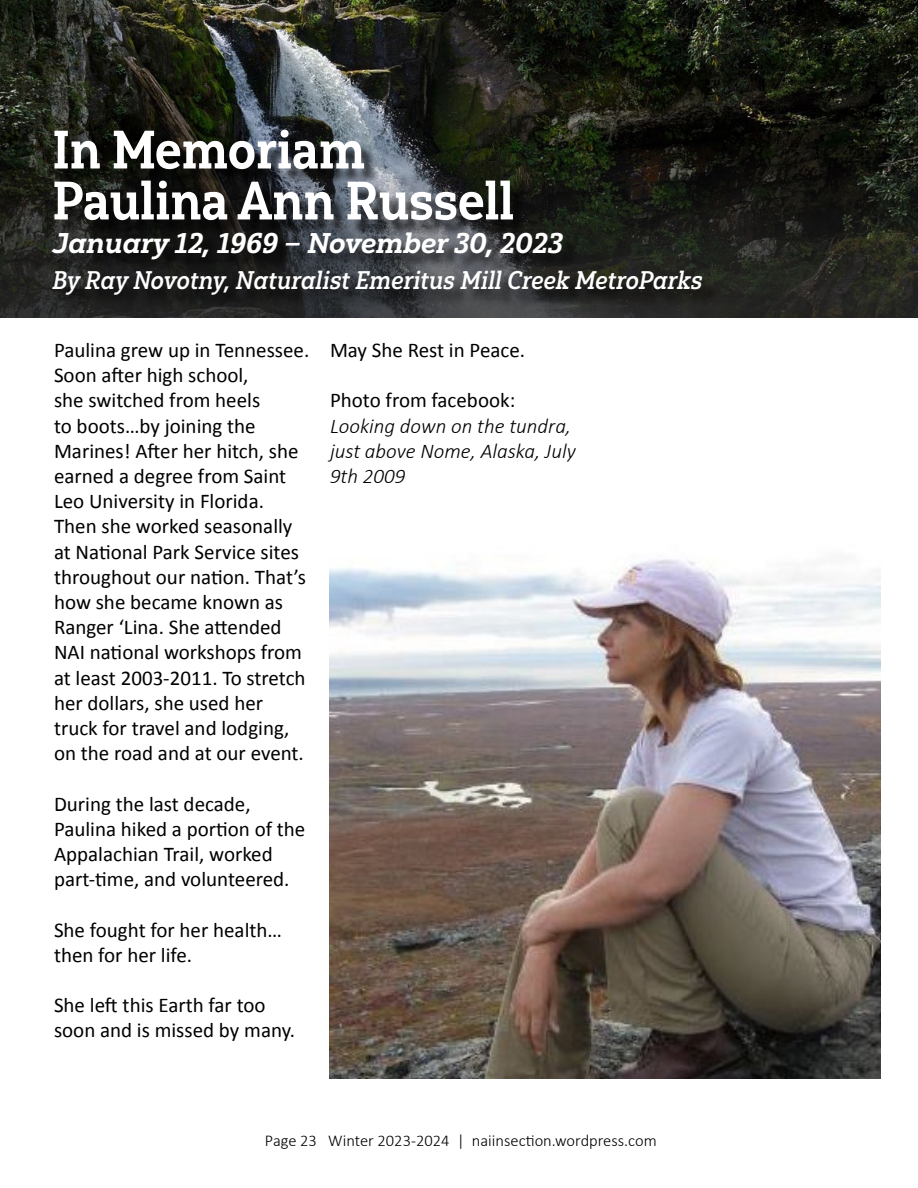
<style>
.page{position:relative;width:918px;height:1188px;background:#fff}
.page>*{position:absolute;margin:0;border:0;box-sizing:border-box;transform-origin:0 0}
.t1{font:54px/51px "Yorkten Slab Con Bol";letter-spacing:-.01em;color:#fff}
.t2{font:28.5px "Yorkten Slab Ext Ex B It";letter-spacing:-.01em;color:#fff}
.t3{font:25.5px "Yorkten Slab Con Dem It";color:#fff}
.t4{font:21px/25.2px "Calibri";color:#000}
.t5{font:italic 300 21px/25.2px "Calibri";color:#000}
.t6{font:300 16.5px "Calibri";color:#000}
</style>
<div class="page">
<svg style="left:0;top:0;width:918px;height:318px;background:#22241d"></svg>
<div style="left:54px;top:132px;width:525px;height:142px;background:#000;opacity:.75"></div>
<div style="left:55px;top:273px;width:666px;height:40px;background:#000;opacity:.75"></div>
<img style="left:330px;top:559px;width:550px;height:519px">
<h1 class="t1" style="left:52px;top:124px;width:464px">In Memoriam<br>Paulina Ann Russell</h1>
<h2 class="t2" style="left:52px;top:225px;width:513px">January 12, 1969 – November 30, 2023</h2>
<p class="t3" style="left:52px;top:265px;width:652px">By Ray Novotny, Naturalist Emeritus Mill Creek MetroParks</p>
<p class="t4" style="left:54px;top:337px;width:257px">Paulina grew up in Tennessee.<br>Soon after high school,<br>she switched from heels<br>to boots…by joining the<br>Marines! After her hitch, she earned a degree from Saint<br>Leo University in Florida.<br>Then she worked seasonally at National Park Service sites throughout our nation. That’s how she became known as<br>Ranger ‘Lina. She attended<br>NAI national workshops from at least 2003-2011. To stretch her dollars, she used her truck for travel and lodging, on the road and at our event.</p>
<p class="t4" style="left:54px;top:790px;width:253px">During the last decade,<br>Paulina hiked a portion of the<br>Appalachian Trail, worked part-time, and volunteered.</p>
<p class="t4" style="left:54px;top:916px;width:230px">She fought for her health… then for her life.</p>
<p class="t4" style="left:54px;top:992px;width:243px">She left this Earth far too soon and is missed by many.</p>
<p class="t4" style="left:330px;top:337px;width:197px">May She Rest in Peace.</p>
<p class="t4" style="left:330px;top:387px;width:187px">Photo from facebook:</p>
<p class="t5" style="left:330px;top:413px;width:247px">Looking down on the tundra, just above Nome, Alaska, July<br>9th 2009</p>
<p class="t6" style="left:265px;top:1131px;width:393px">Page 23 Winter 2023-2024 | naiinsection.wordpress.com</p>
</div>
